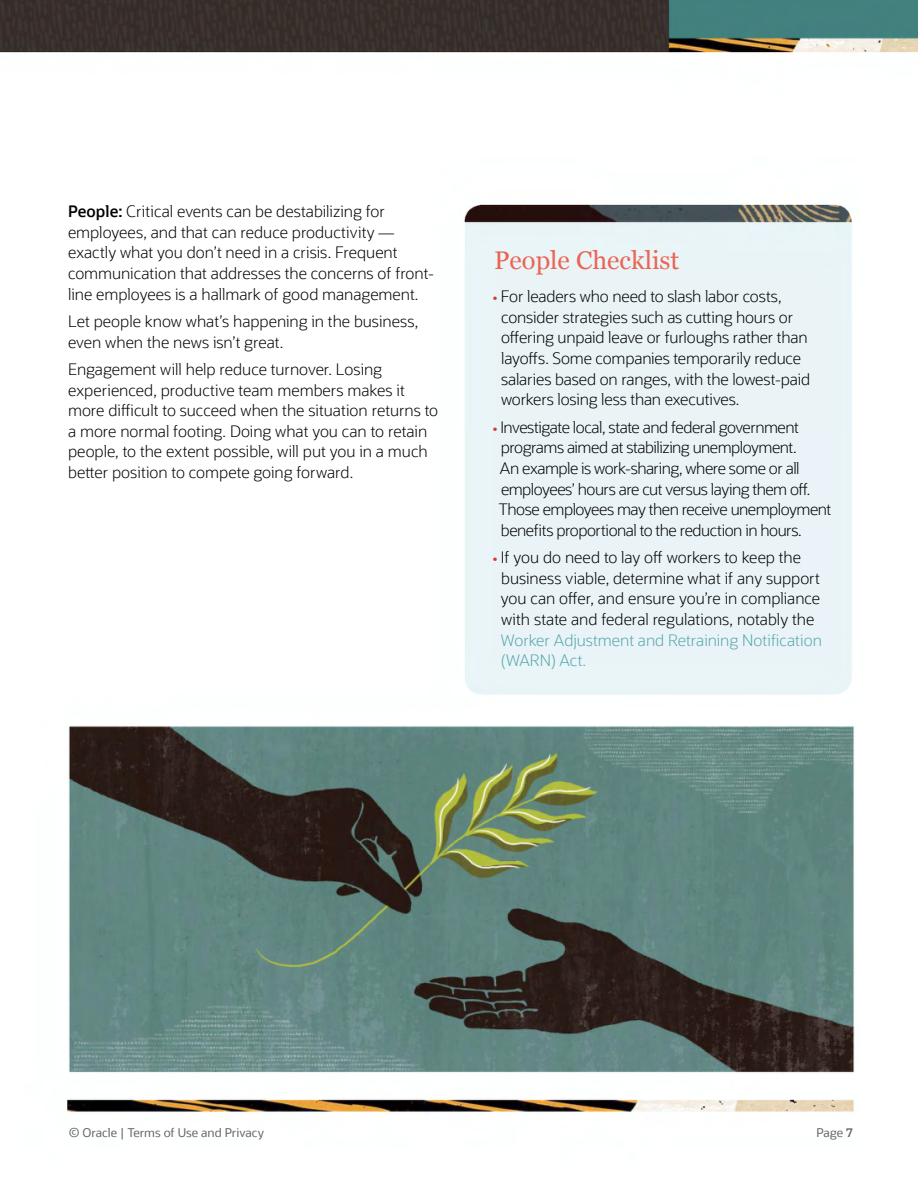
<style>
.page{position:relative;width:918px;height:1188px;background:#fff}
.page>*{position:absolute;margin:0;border:0;box-sizing:border-box;transform-origin:0 0}
.t1{font:25.5px "Georgia";color:#eb6453}
.t2{font:300 15.75px/20.7px "Oracle Sans";letter-spacing:-.005em;color:#000}
.t3{font:300 15.75px/20.7px "Oracle Sans";letter-spacing:-.03em;color:#000}
.t4{font:300 15.75px/20.7px "Oracle Sans";color:#54a7ac}
.t5{font:12px "Oracle Sans";color:#666}
.s1{font-weight:600}
.s2{font-weight:400;font-size:15px;color:#d03c33}
</style>
<div class="page">
<img style="left:0;top:0;width:918px;height:1112px">
<p class="t2" style="left:68px;top:201px;width:368px"><span class="s1">People:</span> Critical events can be destabilizing for employees, and that can reduce productivity — exactly what you don’t need in a crisis. Frequent communication that addresses the concerns of front&shy;line employees is a hallmark of good management.</p>
<p class="t2" style="left:68px;top:311px;width:352px">Let people know what’s happening in the business, even when the news isn’t great.</p>
<p class="t2" style="left:68px;top:359px;width:372px">Engagement will help reduce turnover. Losing experienced, productive team members makes it more difficult to succeed when the situation returns to a more normal footing. Doing what you can to retain people, to the extent possible, will put you in a much better position to compete going forward.</p>
<h1 class="t1" style="left:494px;top:241px;width:187px">People Checklist</h1>
<p class="t2" style="left:501px;top:286px;width:311px;text-indent:-9px"><span class="s2">•</span> For leaders who need to slash labor costs, consider strategies such as cutting hours or offering unpaid leave or furloughs rather than layoffs. Some companies temporarily reduce salaries based on ranges, with the lowest-paid workers losing less than executives.</p>
<p class="t3" style="left:498px;top:417px;width:334px;text-indent:-6px"><span class="s2">•</span> Investigate local, state and federal government programs aimed at stabilizing unemployment.<br>An example is work-sharing, where some or all employees’ hours are cut versus laying them off.<br>Those employees may then receive unemployment benefits proportional to the reduction in hours.</p>
<p class="t2" style="left:501px;top:547px;width:321px;text-indent:-8px"><span class="s2">•</span> If you do need to lay off workers to keep the business viable, determine what if any support you can offer, and ensure you’re in compliance with state and federal regulations, notably the</p>
<p class="t4" style="left:501px;top:630px;width:323px">Worker Adjustment and Retraining Notification (WARN) Act.</p>
<p class="t5" style="left:69px;top:1126px;width:197px">© Oracle | Terms of Use and Privacy</p>
<p class="t5" style="left:816px;top:1126px;width:38px">Page <span class="s1">7</span></p>
</div>
